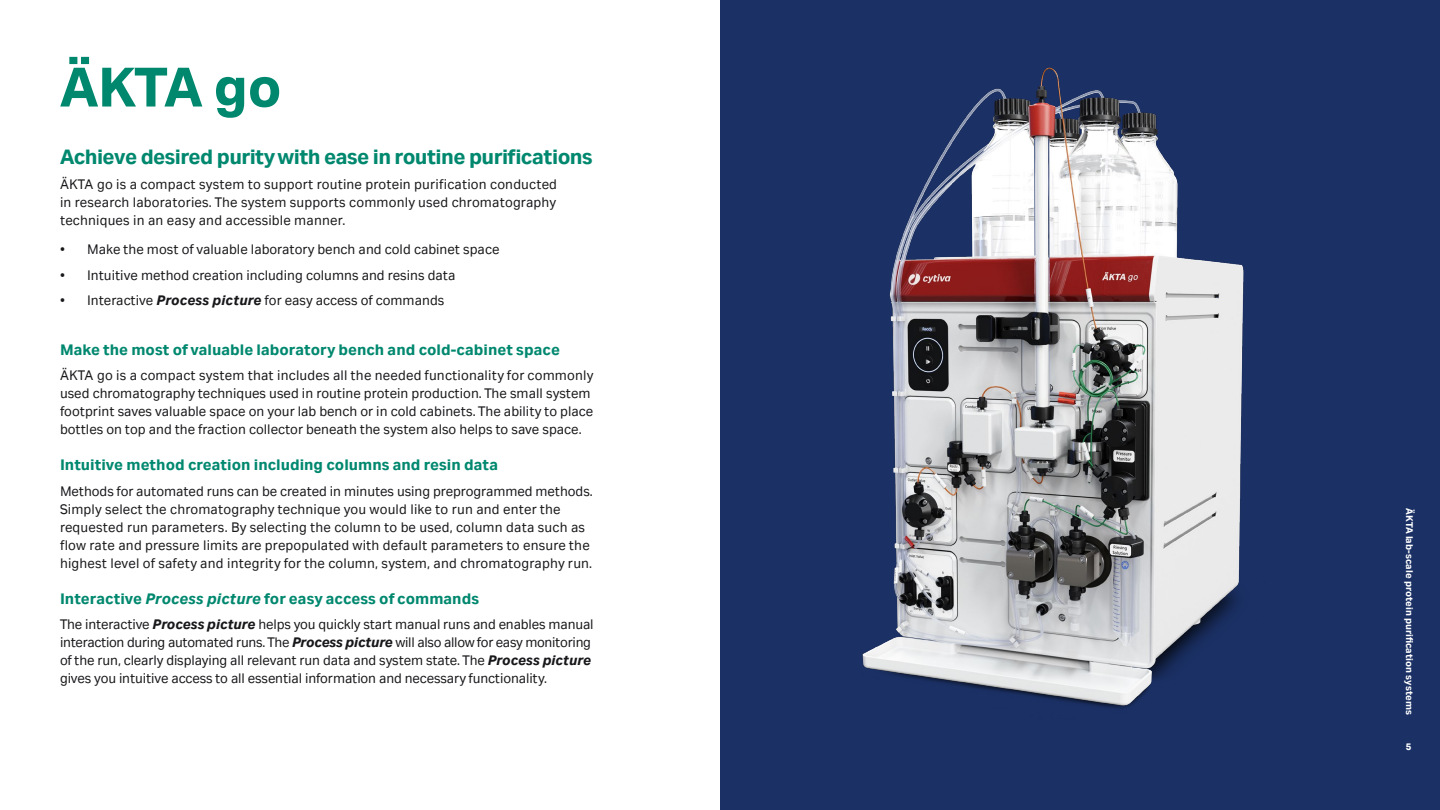
<style>
.page{position:relative;width:1440px;height:810px;background:#fff}
.page>*{position:absolute;margin:0;border:0;box-sizing:border-box;transform-origin:0 0}
.t1{font:700 60px "Cytiva Aktiv";letter-spacing:-.01em;color:#00886f}
.t2{font:700 22.5px "Cytiva Aktiv";letter-spacing:-.025em;color:#00886f}
.t3{font:700 16.5px "Cytiva Aktiv";color:#00886f}
.t4{font:15px/18px "Cytiva Aktiv";color:#18181b}
.t5{font:700 10.5px "Cytiva Aktiv";color:#fff}
.s1{font-weight:700;font-style:italic}
.s2{font-style:italic}
</style>
<div class="page">
<div style="left:720px;top:0;width:720px;height:810px;background:#1b3064"></div>
<img style="left:862px;top:67px;width:382px;height:641px">
<h1 class="t1" style="left:60px;top:53px;width:223px">ÄKTA go</h1>
<h2 class="t2" style="left:60px;top:144px;width:534px">Achieve desired purity with ease in routine purifications</h2>
<p class="t4" style="left:60px;top:175px;width:499px;text-align:justify">ÄKTA go is a compact system to support routine protein purification conducted in research laboratories. The system supports commonly used chromatography techniques in an easy and accessible manner.</p>
<p class="t4" style="left:60px;top:241px;width:441px">• Make the most of valuable laboratory bench and cold cabinet space</p>
<p class="t4" style="left:60px;top:266px;width:397px">• Intuitive method creation including columns and resins data</p>
<p class="t4" style="left:60px;top:292px;width:386px">• Interactive <span class="s1">Process picture</span> for easy access of commands</p>
<p class="t3" style="left:60px;top:340px;width:502px">Make the most of valuable laboratory bench and cold-cabinet space</p>
<p class="t4" style="left:60px;top:367px;width:535px">ÄKTA go is a compact system that includes all the needed functionality for commonly used chromatography techniques used in routine protein production. The small system footprint saves valuable space on your lab bench or in cold cabinets. The ability to place bottles on top and the fraction collector beneath the system also helps to save space.</p>
<p class="t3" style="left:60px;top:456px;width:440px">Intuitive method creation including columns and resin data</p>
<p class="t4" style="left:60px;top:482px;width:534px">Methods for automated runs can be created in minutes using preprogrammed methods.<br>Simply select the chromatography technique you would like to run and enter the requested run parameters. By selecting the column to be used, column data such as flow rate and pressure limits are prepopulated with default parameters to ensure the highest level of safety and integrity for the column, system, and chromatography run.</p>
<p class="t3" style="left:60px;top:589px;width:421px">Interactive <span class="s2">Process picture</span> for easy access of commands</p>
<p class="t4" style="left:60px;top:616px;width:535px">The interactive <span class="s1">Process picture</span> helps you quickly start manual runs and enables manual interaction during automated runs. The <span class="s1">Process picture</span> will also allow for easy monitoring of the run, clearly displaying all relevant run data and system state. The <span class="s1">Process picture </span>gives you intuitive access to all essential information and necessary functionality.</p>
<p class="t5" style="left:1416px;top:508px;width:208px;rotate:90deg">ÄKTA lab-scale protein purification systems</p>
<p class="t5" style="left:1406px;top:741px;width:8px">5</p>
</div>
